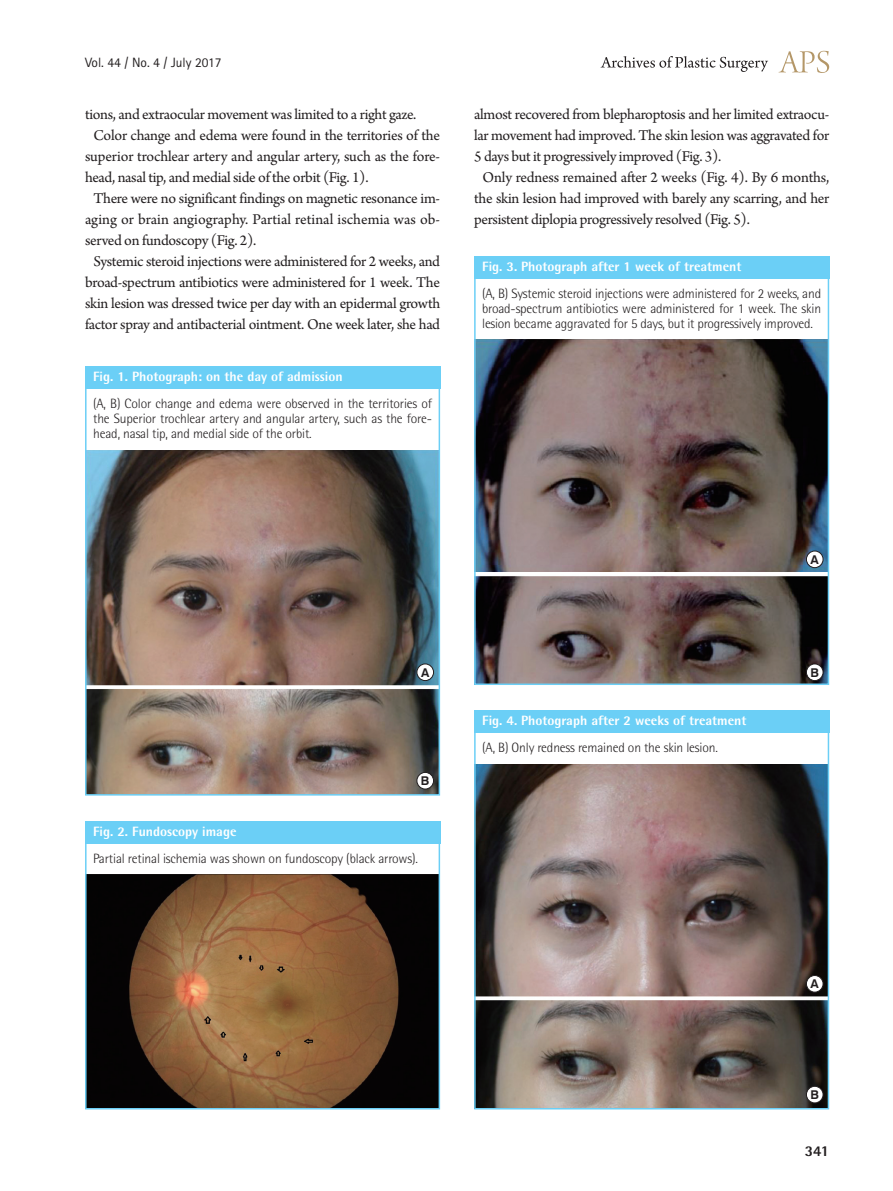
<style>
.page{position:relative;width:893px;height:1191px;background:#fff}
.page>*{position:absolute;margin:0;border:0;box-sizing:border-box;transform-origin:0 0}
.본문{font:15.75px/21px "Arno Pro";letter-spacing:-.02em;color:#231f20;text-align:justify}
.t1{font:800 15px "Rotis Semi Sans Std";color:#231f20}
.그림설명{font:300 13.5px/15px "Rotis Semi Sans Std";letter-spacing:-.01em;color:#231f20;text-align:justify}
.표그림제목{font:800 13.5px "Rotis Semi Sans Std";color:#fff}
.t2{font:13.5px "Rotis Sans Serif Std";color:#231f20}
.t3{font:700 12.15px "Swiss 721 BT";color:#231f20}
</style>
<div class="page">
<svg style="left:779px;top:51px;width:50px;height:22px"></svg>
<svg style="left:601px;top:56px;width:167px;height:16px"></svg>
<div style="left:85px;top:367px;width:355px;height:22px;background:#6bcff6"></div>
<img style="left:88px;top:450px;width:349px;height:342px">
<div style="left:85px;top:367px;width:355px;height:428px;border:2px solid #6bcff6"></div>
<div style="left:474px;top:256px;width:355px;height:22px;background:#6bcff6"></div>
<img style="left:477px;top:340px;width:349px;height:342px">
<div style="left:474px;top:256px;width:355px;height:429px;border:2px solid #6bcff6"></div>
<div style="left:85px;top:821px;width:355px;height:22px;background:#6bcff6"></div>
<img style="left:88px;top:874px;width:349px;height:232px">
<div style="left:85px;top:821px;width:355px;height:288px;border:2px solid #6bcff6"></div>
<div style="left:474px;top:710px;width:355px;height:23px;background:#6bcff6"></div>
<img style="left:477px;top:764px;width:349px;height:342px">
<div style="left:474px;top:710px;width:355px;height:399px;border:2px solid #6bcff6"></div>
<div style="left:417px;top:664px;width:17px;height:16px;background:#fff;border-radius:50%"></div>
<div style="left:417px;top:664px;width:17px;height:17px;border:1px solid #231f20;border-radius:50%"></div>
<div style="left:806px;top:664px;width:17px;height:16px;background:#fff;border-radius:50%"></div>
<div style="left:806px;top:664px;width:17px;height:17px;border:1px solid #231f20;border-radius:50%"></div>
<div style="left:806px;top:1086px;width:17px;height:17px;background:#fff;border-radius:50%"></div>
<div style="left:806px;top:1086px;width:17px;height:17px;border:1px solid #231f20;border-radius:50%"></div>
<div style="left:417px;top:772px;width:17px;height:17px;background:#fff;border-radius:50%"></div>
<div style="left:417px;top:772px;width:17px;height:17px;border:1px solid #231f20;border-radius:50%"></div>
<div style="left:806px;top:551px;width:17px;height:16px;background:#fff;border-radius:50%"></div>
<div style="left:806px;top:551px;width:17px;height:17px;border:1px solid #231f20;border-radius:50%"></div>
<div style="left:806px;top:975px;width:17px;height:17px;background:#fff;border-radius:50%"></div>
<div style="left:806px;top:975px;width:17px;height:17px;border:1px solid #231f20;border-radius:50%"></div>
<p class="t2" style="left:85px;top:54px;width:138px">Vol. 44 / No. 4 / July 2017</p>
<p class="본문" style="left:85px;top:105px;width:333px">tions, and extraocular movement was limited to a right gaze.</p>
<p class="본문" style="left:85px;top:126px;width:357px;text-indent:9px">Color change and edema were found in the territories of the superior trochlear artery and angular artery, such as the fore&shy;head, nasal tip, and medial side of the orbit (Fig. 1).</p>
<p class="본문" style="left:85px;top:189px;width:357px;text-indent:9px">There were no significant findings on magnetic resonance im&shy;aging or brain angiography. Partial retinal ischemia was ob&shy;served on fundoscopy (Fig. 2).</p>
<p class="본문" style="left:85px;top:252px;width:357px;text-align:center">Systemic steroid injections were administered for 2 weeks, and broad-spectrum antibiotics were administered for 1 week. The skin lesion was dressed twice per day with an epidermal growth factor spray and antibacterial ointment. One week later, she had</p>
<p class="표그림제목" style="left:93px;top:368px;width:251px">Fig. 1. Photograph: on the day of admission</p>
<p class="그림설명" style="left:93px;top:396px;width:340px">(A, B) Color change and edema were observed in the territories of the Superior trochlear artery and angular artery, such as the fore&shy;head, nasal tip, and medial side of the orbit.</p>
<p class="본문" style="left:474px;top:105px;width:357px">almost recovered from blepharoptosis and her limited extraocu&shy;lar movement had improved. The skin lesion was aggravated for 5 days but it progressively improved (Fig. 3).</p>
<p class="본문" style="left:474px;top:168px;width:357px;text-indent:9px">Only redness remained after 2 weeks (Fig. 4). By 6 months, the skin lesion had improved with barely any scarring, and her persistent diplopia progressively resolved (Fig. 5).</p>
<p class="표그림제목" style="left:482px;top:258px;width:261px">Fig. 3. Photograph after 1 week of treatment</p>
<p class="그림설명" style="left:482px;top:286px;width:340px">(A, B) Systemic steroid injections were administered for 2 weeks, and broad-spectrum antibiotics were administered for 1 week. The skin lesion became aggravated for 5 days, but it progressively improved.</p>
<p class="t3" style="left:811px;top:552px;width:10px">A</p>
<p class="t3" style="left:421px;top:665px;width:10px">A</p>
<p class="t3" style="left:810px;top:665px;width:10px">B</p>
<p class="표그림제목" style="left:482px;top:712px;width:266px">Fig. 4. Photograph after 2 weeks of treatment</p>
<p class="표그림제목" style="left:93px;top:822px;width:145px">Fig. 2. Fundoscopy image</p>
<p class="t3" style="left:421px;top:773px;width:10px">B</p>
<p class="그림설명" style="left:93px;top:850px;width:326px">Partial retinal ischemia was shown on fundoscopy (black arrows).</p>
<p class="그림설명" style="left:482px;top:740px;width:237px">(A, B) Only redness remained on the skin lesion.</p>
<p class="t3" style="left:811px;top:976px;width:10px">A</p>
<p class="t3" style="left:810px;top:1087px;width:10px">B</p>
<p class="t1" style="left:805px;top:1141px;width:26px">341</p>
</div>
